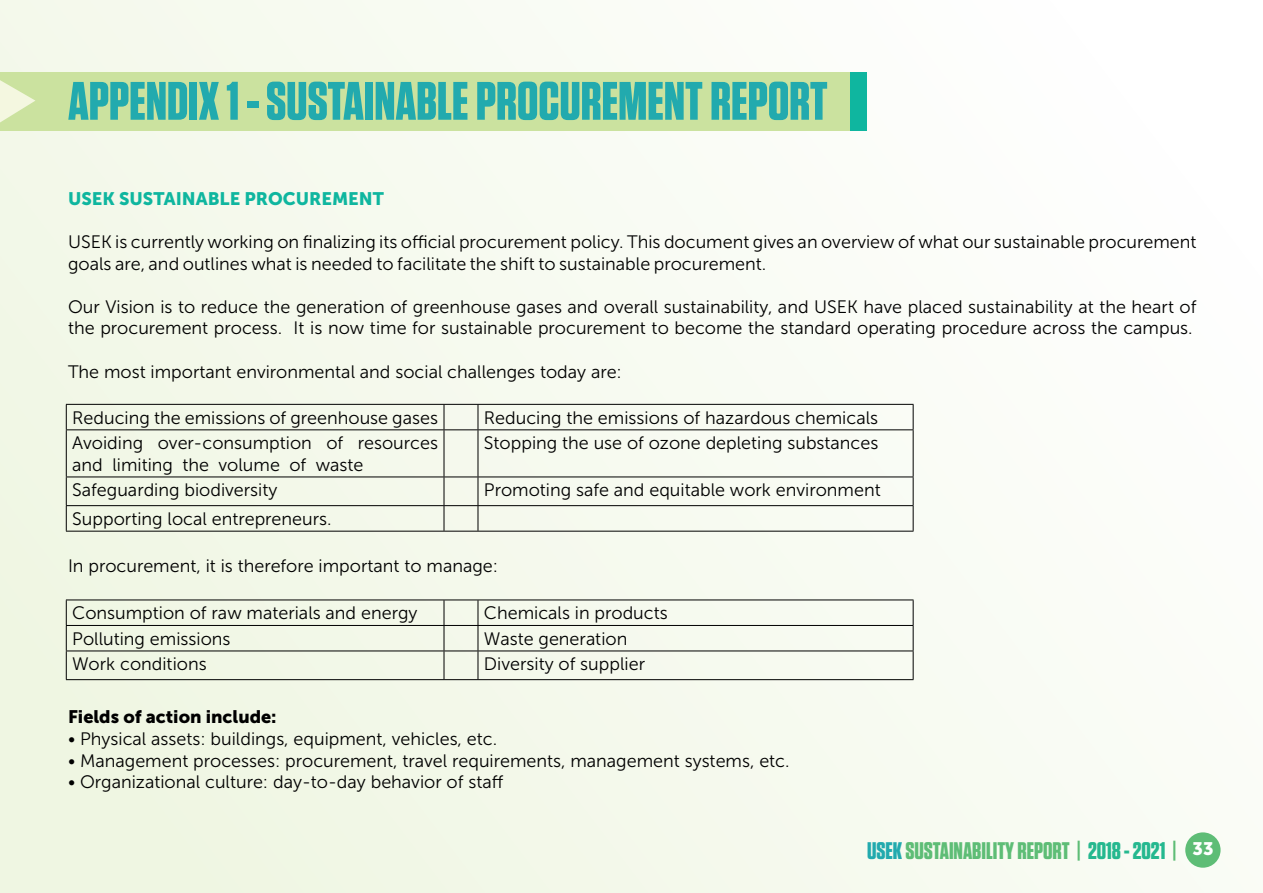
<style>
.page{position:relative;width:1263px;height:893px;background:#fff}
.page>*{position:absolute;margin:0;border:0;box-sizing:border-box;transform-origin:0 0}
.t1{font:700 54px "Tungsten";color:#22aaae}
.t2{font:700 24px "Tungsten";color:#5ebd76}
.t3{font:18px/21.6px "Museo Sans 300";color:#000}
.t4{font:18px "Museo Sans 900";color:#0fb69f}
.t5{font:18px "Museo Sans 900";color:#000}
.s1{color:#22aaae}
.s2{color:#25b88f}
</style>
<div class="page">
<div style="left:0;top:0;width:1263px;height:893px;background:linear-gradient(to right,#eff5e3,#fdfdfb)"></div>
<div style="left:1185px;top:832px;width:35px;height:36px;background:#5ebd76;border-radius:50%"></div>
<div style="left:0;top:72px;width:850px;height:59px;background:#cbe29f"></div>
<svg style="left:0;top:80px;width:35px;height:43px"></svg>
<div style="left:850px;top:72px;width:16px;height:59px;background:#0fb69f"></div>
<hr style="left:66px;top:404px;width:378px;height:1px;background:#000">
<svg style="left:66px;top:405px;width:1px;height:24px"></svg>
<hr style="left:444px;top:404px;width:34px;height:1px;background:#000">
<svg style="left:444px;top:405px;width:1px;height:24px"></svg>
<hr style="left:478px;top:404px;width:435px;height:1px;background:#000">
<svg style="left:478px;top:405px;width:1px;height:24px"></svg>
<svg style="left:913px;top:405px;width:1px;height:24px"></svg>
<hr style="left:66px;top:429px;width:378px;height:1px;background:#000">
<hr style="left:66px;top:430px;width:1px;height:47px;background:#000">
<hr style="left:444px;top:429px;width:34px;height:1px;background:#000">
<hr style="left:444px;top:430px;width:1px;height:47px;background:#000">
<hr style="left:478px;top:429px;width:435px;height:1px;background:#000">
<hr style="left:478px;top:430px;width:1px;height:47px;background:#000">
<hr style="left:913px;top:430px;width:1px;height:47px;background:#000">
<hr style="left:66px;top:477px;width:378px;height:1px;background:#000">
<hr style="left:444px;top:477px;width:34px;height:1px;background:#000">
<hr style="left:478px;top:477px;width:435px;height:1px;background:#000">
<hr style="left:66px;top:505px;width:378px;height:1px;background:#000">
<svg style="left:66px;top:477px;width:1px;height:54px"></svg>
<hr style="left:444px;top:505px;width:34px;height:1px;background:#000">
<svg style="left:444px;top:477px;width:1px;height:54px"></svg>
<hr style="left:478px;top:505px;width:435px;height:1px;background:#000">
<svg style="left:478px;top:477px;width:1px;height:54px"></svg>
<svg style="left:913px;top:477px;width:1px;height:54px"></svg>
<hr style="left:66px;top:531px;width:378px;height:1px;background:#000">
<hr style="left:444px;top:531px;width:34px;height:1px;background:#000">
<hr style="left:478px;top:531px;width:435px;height:1px;background:#000">
<hr style="left:66px;top:600px;width:378px;height:1px;background:#000">
<hr style="left:444px;top:600px;width:34px;height:1px;background:#000">
<hr style="left:478px;top:600px;width:435px;height:1px;background:#000">
<hr style="left:66px;top:625px;width:378px;height:1px;background:#000">
<hr style="left:444px;top:625px;width:34px;height:1px;background:#000">
<hr style="left:478px;top:625px;width:435px;height:1px;background:#000">
<hr style="left:66px;top:651px;width:378px;height:1px;background:#000">
<svg style="left:66px;top:600px;width:1px;height:79px"></svg>
<hr style="left:444px;top:651px;width:34px;height:1px;background:#000">
<svg style="left:444px;top:600px;width:1px;height:79px"></svg>
<hr style="left:478px;top:651px;width:435px;height:1px;background:#000">
<svg style="left:478px;top:600px;width:1px;height:79px"></svg>
<svg style="left:913px;top:600px;width:1px;height:79px"></svg>
<hr style="left:66px;top:679px;width:378px;height:1px;background:#000">
<hr style="left:444px;top:679px;width:34px;height:1px;background:#000">
<hr style="left:478px;top:679px;width:435px;height:1px;background:#000">
<h1 class="t1" style="left:68px;top:72px;width:761px">APPENDIX 1 - SUSTAINABLE PROCUREMENT REPORT</h1>
<p class="t4" style="left:68px;top:188px;width:317px">USEK SUSTAINABLE PROCUREMENT</p>
<p class="t3" style="left:68px;top:231px;width:1130px">USEK is currently working on finalizing its official procurement policy. This document gives an overview of what our sustainable procurement goals are, and outlines what is needed to facilitate the shift to sustainable procurement.</p>
<p class="t3" style="left:68px;top:296px;width:1130px">Our Vision is to reduce the generation of greenhouse gases and overall sustainability, and USEK have placed sustainability at the heart of the procurement process. It is now time for sustainable procurement to become the standard operating procedure across the campus.</p>
<p class="t3" style="left:68px;top:361px;width:555px">The most important environmental and social challenges today are:</p>
<p class="t3" style="left:72px;top:407px;width:367px">Reducing the emissions of greenhouse gases</p>
<p class="t3" style="left:484px;top:407px;width:396px">Reducing the emissions of hazardous chemicals</p>
<p class="t3" style="left:72px;top:432px;width:367px">Avoiding over-consumption of resources and limiting the volume of waste</p>
<p class="t3" style="left:484px;top:432px;width:396px">Stopping the use of ozone depleting substances</p>
<p class="t3" style="left:72px;top:480px;width:207px">Safeguarding biodiversity</p>
<p class="t3" style="left:484px;top:480px;width:398px">Promoting safe and equitable work environment</p>
<p class="t3" style="left:72px;top:508px;width:261px">Supporting local entrepreneurs.</p>
<p class="t3" style="left:68px;top:555px;width:432px">In procurement, it is therefore important to manage:</p>
<p class="t3" style="left:72px;top:603px;width:347px">Consumption of raw materials and energy</p>
<p class="t3" style="left:484px;top:603px;width:185px">Chemicals in products</p>
<p class="t3" style="left:72px;top:628px;width:160px">Polluting emissions</p>
<p class="t3" style="left:484px;top:628px;width:145px">Waste generation</p>
<p class="t3" style="left:72px;top:654px;width:136px">Work conditions</p>
<p class="t3" style="left:484px;top:654px;width:163px">Diversity of supplier</p>
<p class="t5" style="left:68px;top:707px;width:210px">Fields of action include:</p>
<p class="t3" style="left:68px;top:728px;width:431px">• Physical assets: buildings, equipment, vehicles, etc.</p>
<p class="t3" style="left:68px;top:750px;width:723px">• Management processes: procurement, travel requirements, management systems, etc.</p>
<p class="t3" style="left:68px;top:771px;width:437px">• Organizational culture: day-to-day behavior of staff</p>
<h2 class="t2" style="left:867px;top:837px;width:348px"><span class="s1">USEK</span>SUSTAINABILITY REPORT | <span class="s2">2018 - 2021</span> | <sup>33</sup></h2>
</div>
